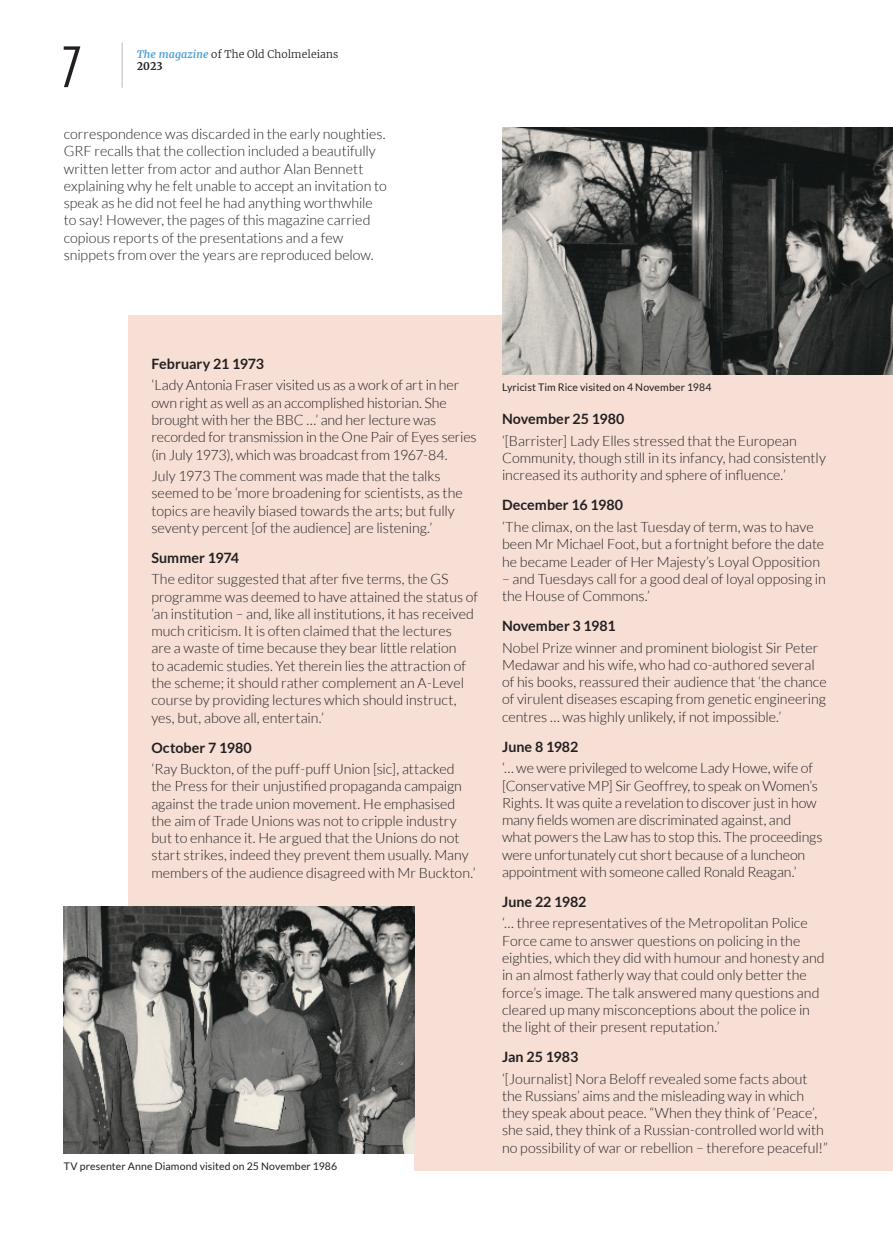
<style>
.page{position:relative;width:893px;height:1234px;background:#fff}
.page>*{position:absolute;margin:0;border:0;box-sizing:border-box;transform-origin:0 0}
.t1{font:300 condensed 54px "Futura Std";color:#231f20}
.t2{font:300 14.25px/17.2px "Lato";color:#231f20}
.t3{font:700 14.25px "Lato";letter-spacing:.005em;color:#231f20}
.t4{font:10.5px "Lato";letter-spacing:.015em;color:#231f20}
.t5{font:300 10.5px/12.6px "Merriweather";letter-spacing:.01em;color:#231f20}
.s1{font-weight:700;font-style:italic;color:#53a2d3}
.s2{font-weight:700}
</style>
<div class="page">
<hr style="left:122px;top:43px;width:1px;height:45px;background:#bababc">
<div style="left:414px;top:315px;width:479px;height:854px;background:#f7dfd6"></div>
<div style="left:128px;top:315px;width:374px;height:591px;background:#f7dfd6"></div>
<img style="left:64px;top:906px;width:350px;height:246px">
<img style="left:502px;top:128px;width:391px;height:246px">
<h1 class="t1" style="left:61px;top:35px;width:24px">7</h1>
<p class="t5" style="left:137px;top:47px;width:203px"><span class="s1">The magazine</span> of The Old Cholmeleians<br><span class="s2">2023</span></p>
<p class="t2" style="left:64px;top:125px;width:324px">correspondence was discarded in the early noughties.<br>GRF recalls that the collection included a beautifully written letter from actor and author Alan Bennett explaining why he felt unable to accept an invitation to speak as he did not feel he had anything worthwhile to say! However, the pages of this magazine carried copious reports of the presentations and a few snippets from over the years are reproduced below.</p>
<p class="t3" style="left:151px;top:355px;width:114px">February 21 1973</p>
<p class="t2" style="left:151px;top:376px;width:327px">‘Lady Antonia Fraser visited us as a work of art in her own right as well as an accomplished historian. She brought with her the BBC …’ and her lecture was recorded for transmission in the One Pair of Eyes series (in July 1973), which was broadcast from 1967-84.</p>
<p class="t2" style="left:151px;top:467px;width:313px">July 1973 The comment was made that the talks seemed to be ‘more broadening for scientists, as the topics are heavily biased towards the arts; but fully seventy percent [of the audience] are listening.’</p>
<p class="t3" style="left:151px;top:549px;width:89px">Summer 1974</p>
<p class="t2" style="left:151px;top:570px;width:328px">The editor suggested that after five terms, the GS programme was deemed to have attained the status of ‘an institution – and, like all institutions, it has received much criticism. It is often claimed that the lectures<br>are a waste of time because they bear little relation<br>to academic studies. Yet therein lies the attraction of the scheme; it should rather complement an A-Level course by providing lectures which should instruct, yes, but, above all, entertain.’</p>
<p class="t3" style="left:151px;top:739px;width:102px">October 7 1980</p>
<p class="t2" style="left:151px;top:760px;width:326px">‘Ray Buckton, of the puff-puff Union [sic], attacked the Press for their unjustified propaganda campaign against the trade union movement. He emphasised the aim of Trade Unions was not to cripple industry but to enhance it. He argued that the Unions do not start strikes, indeed they prevent them usually. Many members of the audience disagreed with Mr Buckton.’</p>
<p class="t4" style="left:64px;top:1160px;width:275px">TV presenter Anne Diamond visited on 25 November 1986</p>
<p class="t4" style="left:502px;top:382px;width:211px">Lyricist Tim Rice visited on 4 November 1984</p>
<p class="t3" style="left:502px;top:411px;width:124px">November 25 1980</p>
<p class="t2" style="left:502px;top:432px;width:325px">‘[Barrister] Lady Elles stressed that the European<br>Community, though still in its infancy, had consistently increased its authority and sphere of influence.’</p>
<p class="t3" style="left:502px;top:497px;width:123px">December 16 1980</p>
<p class="t2" style="left:502px;top:518px;width:324px">‘The climax, on the last Tuesday of term, was to have been Mr Michael Foot, but a fortnight before the date he became Leader of Her Majesty’s Loyal Opposition</p>
<p class="t2" style="left:502px;top:570px;width:325px">– and Tuesdays call for a good deal of loyal opposing in the House of Commons.’</p>
<p class="t3" style="left:502px;top:617px;width:115px">November 3 1981</p>
<p class="t2" style="left:502px;top:638px;width:326px">Nobel Prize winner and prominent biologist Sir Peter Medawar and his wife, who had co-authored several of his books, reassured their audience that ‘the chance of virulent diseases escaping from genetic engineering centres … was highly unlikely, if not impossible.’</p>
<p class="t3" style="left:502px;top:738px;width:78px">June 8 1982</p>
<p class="t2" style="left:502px;top:759px;width:322px">‘… we were privileged to welcome Lady Howe, wife of [Conservative MP] Sir Geoffrey, to speak on Women’s Rights. It was quite a revelation to discover just in how many fields women are discriminated against, and what powers the Law has to stop this. The proceedings were unfortunately cut short because of a luncheon appointment with someone called Ronald Reagan.’</p>
<p class="t3" style="left:502px;top:893px;width:86px">June 22 1982</p>
<p class="t2" style="left:502px;top:914px;width:324px">‘… three representatives of the Metropolitan Police Force came to answer questions on policing in the eighties, which they did with humour and honesty and in an almost fatherly way that could only better the force’s image. The talk answered many questions and cleared up many misconceptions about the police in the light of their present reputation.’</p>
<p class="t3" style="left:502px;top:1048px;width:78px">Jan 25 1983</p>
<p class="t2" style="left:502px;top:1069px;width:327px">‘[Journalist] Nora Beloff revealed some facts about the Russians’ aims and the misleading way in which they speak about peace. “When they think of ‘Peace’, she said, they think of a Russian-controlled world with no possibility of war or rebellion – therefore peaceful!”</p>
</div>
